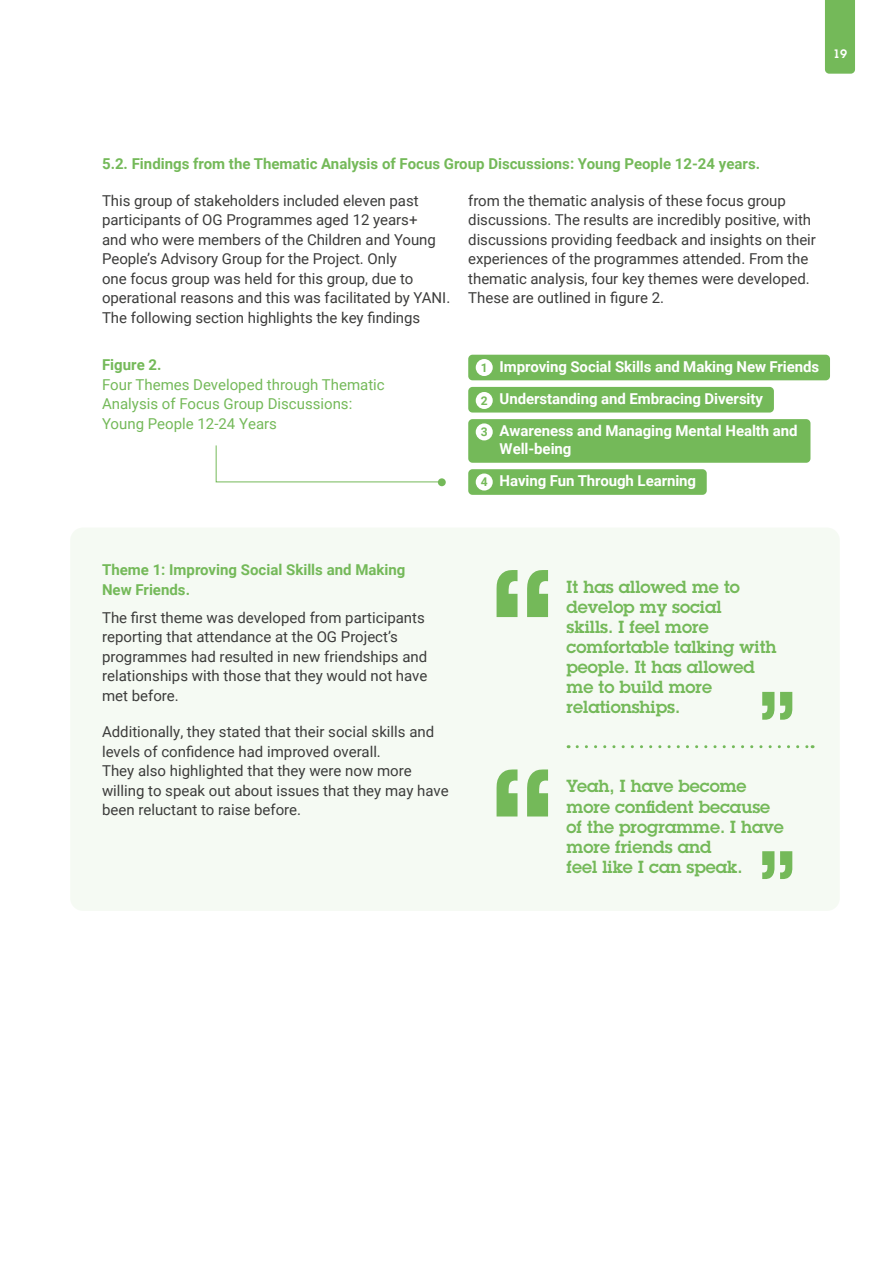
<style>
.page{position:relative;width:893px;height:1263px;background:#fff}
.page>*{position:absolute;margin:0;border:0;box-sizing:border-box;transform-origin:0 0}
.t1{font:600 17.25px/20.1px "Lubalin Graph Std";color:#74b959}
.t2{font:15px/19.5px "Roboto";color:#3c3c3b}
.t3{font:700 15px/32.2px "Roboto";letter-spacing:-.005em;color:#fff}
.t4{font:700 15px/19.5px "Roboto";color:#74b959}
.t5{font:15px/19.5px "Roboto";color:#74b959}
.t6{font:700 12px "Roboto";color:#74b959}
.t7{font:600 12px "Lubalin Graph Std";color:#fff}
</style>
<div class="page">
<div style="left:825px;top:0;width:30px;height:74px;background:#74b959"></div>
<div style="left:468px;top:469px;width:239px;height:26px;background:#74b959;border-radius:4px"></div>
<div style="left:468px;top:419px;width:342px;height:44px;background:#74b959;border-radius:4px"></div>
<div style="left:468px;top:387px;width:306px;height:26px;background:#74b959;border-radius:4px"></div>
<div style="left:468px;top:355px;width:362px;height:25px;background:#74b959;border-radius:4px"></div>
<div style="left:476px;top:359px;width:17px;height:17px;background:#fff;border-radius:50%"></div>
<div style="left:476px;top:392px;width:17px;height:17px;background:#fff;border-radius:50%"></div>
<div style="left:476px;top:423px;width:17px;height:17px;background:#fff;border-radius:50%"></div>
<div style="left:476px;top:473px;width:17px;height:17px;background:#fff;border-radius:50%"></div>
<svg style="left:215px;top:445px;width:224px;height:38px"></svg>
<div style="left:438px;top:478px;width:8px;height:8px;background:#74b959;border-radius:50%"></div>
<div style="left:70px;top:527px;width:770px;height:384px;background:#f5faf3;border-radius:13px"></div>
<svg style="left:497px;top:570px;width:51px;height:47px"></svg>
<svg style="left:497px;top:769px;width:51px;height:47px"></svg>
<svg style="left:577px;top:745px;width:236px;height:3px"></svg>
<svg style="left:762px;top:692px;width:30px;height:28px"></svg>
<svg style="left:762px;top:851px;width:30px;height:28px"></svg>
<p class="t7" style="left:833px;top:46px;width:15px">19</p>
<p class="t4" style="left:102px;top:153px;width:660px">5.2. Findings from the Thematic Analysis of Focus Group Discussions: Young People 12-24 years.</p>
<p class="t2" style="left:102px;top:190px;width:350px">This group of stakeholders included eleven past participants of OG Programmes aged 12 years+<br>and who were members of the Children and Young People’s Advisory Group for the Project. Only<br>one focus group was held for this group, due to operational reasons and this was facilitated by YANI.<br>The following section highlights the key findings</p>
<p class="t2" style="left:468px;top:190px;width:349px">from the thematic analysis of these focus group discussions. The results are incredibly positive, with discussions providing feedback and insights on their experiences of the programmes attended. From the thematic analysis, four key themes were developed.<br>These are outlined in figure 2.</p>
<p class="t4" style="left:102px;top:355px;width:61px">Figure 2.</p>
<p class="t5" style="left:102px;top:374px;width:284px">Four Themes Developed through Thematic<br>Analysis of Focus Group Discussions:<br>Young People 12-24 Years</p>
<p class="t3" style="left:500px;top:350px;width:321px">Improving Social Skills and Making New Friends<br>Understanding and Embracing Diversity</p>
<p class="t6" style="left:481px;top:359px;width:8px">1</p>
<p class="t6" style="left:481px;top:392px;width:8px">2</p>
<p class="t6" style="left:481px;top:424px;width:8px">3</p>
<p class="t3" style="left:500px;top:421px;width:300px;line-height:18px">Awareness and Managing Mental Health and<br>Well-being</p>
<p class="t4" style="left:102px;top:559px;width:305px">Theme 1: Improving Social Skills and Making<br>New Friends.</p>
<p class="t2" style="left:102px;top:607px;width:327px">The first theme was developed from participants reporting that attendance at the OG Project’s programmes had resulted in new friendships and relationships with those that they would not have met before.</p>
<p class="t2" style="left:102px;top:721px;width:348px">Additionally, they stated that their social skills and levels of confidence had improved overall.<br>They also highlighted that they were now more willing to speak out about issues that they may have been reluctant to raise before.</p>
<p class="t6" style="left:481px;top:473px;width:8px">4</p>
<p class="t3" style="left:500px;top:464px;width:198px">Having Fun Through Learning</p>
<p class="t1" style="left:567px;top:577px;width:211px">It has allowed me to develop my social<br>skills. I feel more comfortable talking with people. It has allowed me to build more relationships.</p>
<p class="t1" style="left:567px;top:776px;width:219px">Yeah, I have become more confident because of the programme. I have more friends and<br>feel like I can speak.</p>
</div>
